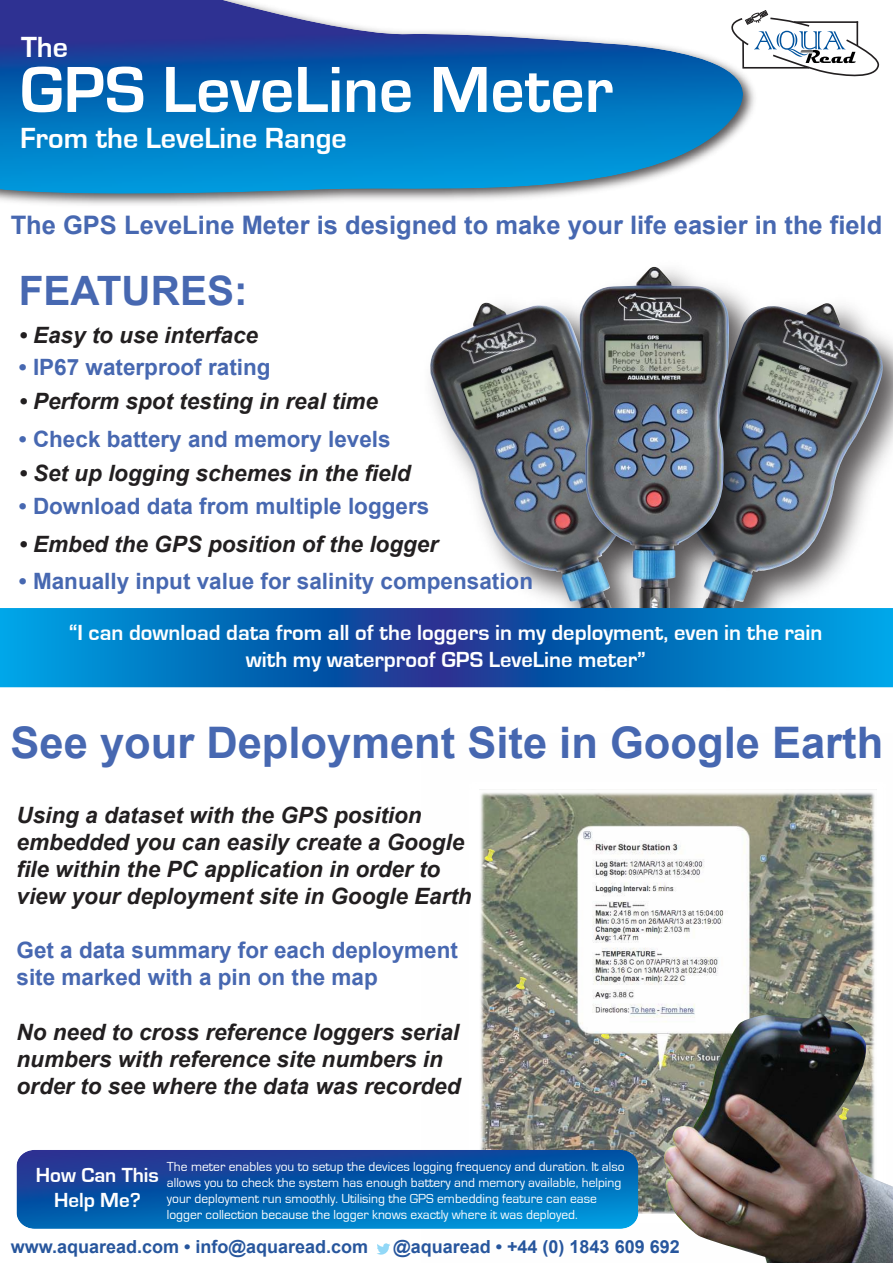
<style>
.page{position:relative;width:893px;height:1263px;background:#fff}
.page>*{position:absolute;margin:0;border:0;box-sizing:border-box;transform-origin:0 0}
.t1{font:700 67.5px "Eurostile";color:#fff}
.t2{font:700 43.5px "Arial";color:#4768b1}
.t3{font:700 40.5px "Arial";color:#4768b1}
.t4{font:700 30px "Eurostile";color:#fff}
.t5{font:700 25.5px "Arial";color:#4768b1}
.t6{font:italic 700 22.5px/27px "Arial";color:#221f20}
.t7{font:700 22.5px/27px "Arial";color:#4768b1}
.t8{font:700 22.5px/27px "Eurostile";color:#fff;text-align:center}
.t9{font:700 21px/25.2px "Eurostile";color:#fff;text-align:center}
.t10{font:700 18px "Arial";color:#27569d}
.t11{font:13.5px/16.2px "Eurostile";color:#fff}
</style>
<div class="page">
<img style="left:812px;top:303px;width:71px;height:292px">
<img style="left:430px;top:303px;width:96px;height:285px">
<img style="left:526px;top:265px;width:286px;height:423px">
<img style="left:580px;top:267px;width:150px;height:341px">
<img style="left:0;top:79px;width:755px;height:126px">
<img style="left:0;top:0;width:743px;height:194px">
<img style="left:0;top:608px;width:893px;height:79px">
<svg style="left:717px;top:10px;width:163px;height:69px"></svg>
<img style="left:480px;top:789px;width:397px;height:426px">
<img style="left:660px;top:1013px;width:233px;height:250px">
<svg style="left:377px;top:1243px;width:13px;height:12px"></svg>
<img style="left:17px;top:1150px;width:621px;height:79px">
<h3 class="t4" style="left:21px;top:37px;width:48px">The</h3>
<h1 class="t1" style="left:20px;top:66px;width:594px">GPS LeveLine Meter</h1>
<h3 class="t4" style="left:20px;top:128px;width:328px">From the LeveLine Range</h3>
<p class="t5" style="left:11px;top:208px;width:873px">The GPS LeveLine Meter is designed to make your life easier in the field</p>
<h3 class="t3" style="left:19px;top:267px;width:230px">FEATURES:</h3>
<p class="t6" style="left:19px;top:322px;width:241px">• Easy to use interface</p>
<p class="t7" style="left:19px;top:355px;width:253px">• IP67 waterproof rating</p>
<p class="t6" style="left:19px;top:389px;width:361px">• Perform spot testing in real time</p>
<p class="t7" style="left:19px;top:427px;width:373px">• Check battery and memory levels</p>
<p class="t6" style="left:19px;top:461px;width:393px">• Set up logging schemes in the field</p>
<p class="t7" style="left:19px;top:493px;width:412px">• Download data from multiple loggers</p>
<p class="t6" style="left:19px;top:531px;width:421px">• Embed the GPS position of the logger</p>
<p class="t7" style="left:19px;top:569px;width:516px">• Manually input value for salinity compensation</p>
<p class="t8" style="left:69px;top:621px;width:755px">“I can download data from all of the loggers in my deployment, even in the rain with my waterproof GPS LeveLine meter”</p>
<h2 class="t2" style="left:11px;top:714px;width:874px">See your Deployment Site in Google Earth</h2>
<p class="t6" style="left:17px;top:803px;width:457px">Using a dataset with the GPS position embedded you can easily create a Google file within the PC application in order to view your deployment site in Google Earth</p>
<p class="t7" style="left:17px;top:938px;width:443px">Get a data summary for each deployment site marked with a pin on the map</p>
<p class="t6" style="left:17px;top:1019px;width:445px">No need to cross reference loggers serial numbers with reference site numbers in order to see where the data was recorded</p>
<p class="t9" style="left:36px;top:1164px;width:125px">How Can This<br>Help Me?</p>
<p class="t11" style="left:167px;top:1159px;width:459px">The meter enables you to setup the devices logging frequency and duration. It also allows you to check the system has enough battery and memory available, helping your deployment run smoothly. Utilising the GPS embedding feature can ease logger collection because the logger knows exactly where it was deployed.</p>
<p class="t10" style="left:11px;top:1235px;width:359px">www.aquaread.com • info@aquaread.com</p>
<p class="t10" style="left:393px;top:1235px;width:288px">@aquaread • +44 (0) 1843 609 692</p>
</div>
